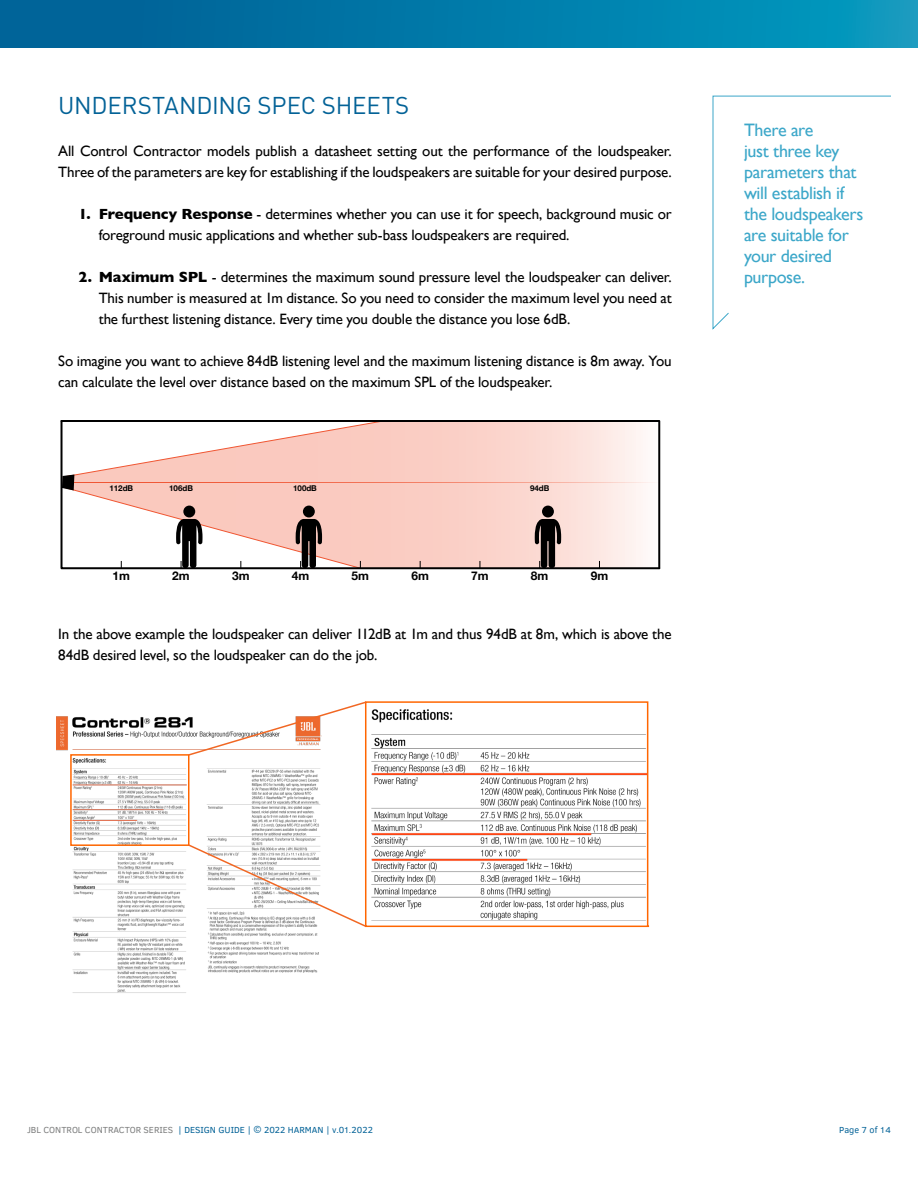
<style>
.page{position:relative;width:918px;height:1188px;background:#fff}
.page>*{position:absolute;margin:0;border:0;box-sizing:border-box;transform-origin:0 0}
.t1{font:24px "DIN Regular";letter-spacing:-.005em;color:#036297}
.t2{font:18px/21px "Gill Sans";letter-spacing:-.02em;color:#3ca7c9}
.t3{font:15px/21px "Gill Sans";letter-spacing:-.01em;color:#000}
.t4{font:700 12px "Helvetica Neue";color:#000}
.t5{font:9px "Clear Sans";color:#036297}
.t6{font:700 7.95px "Helvetica Neue";color:#000}
.s1{font-weight:700}
.s2{color:#7d7e7e}
</style>
<div class="page">
<svg style="left:0;top:0;width:918px;height:48px;background:#017ba9"></svg>
<svg style="left:713px;top:96px;width:178px;height:233px"></svg>
<img style="left:57px;top:716px;width:262px;height:277px">
<svg style="left:60px;top:420px;width:601px;height:150px"></svg>
<svg style="left:368px;top:701px;width:282px;height:227px"></svg>
<svg style="left:69px;top:701px;width:299px;height:227px"></svg>
<h1 class="t1" style="left:58px;top:91px;width:353px">UNDERSTANDING SPEC SHEETS</h1>
<p class="t3" style="left:58px;top:141px;width:615px">All Control Contractor models publish a datasheet setting out the performance of the loudspeaker.<br>Three of the parameters are key for establishing if the loudspeakers are suitable for your desired purpose.</p>
<p class="t3" style="left:99px;top:204px;width:575px;text-indent:-20px"><span class="s1">1. Frequency Response</span> - determines whether you can use it for speech, background music or foreground music applications and whether sub-bass loudspeakers are required.</p>
<p class="t3" style="left:99px;top:267px;width:575px;text-align:justify;text-indent:-20px"><span class="s1">2. Maximum SPL</span> - determines the maximum sound pressure level the loudspeaker can deliver.<br>This number is measured at 1m distance. So you need to consider the maximum level you need at the furthest listening distance. Every time you double the distance you lose 6dB.</p>
<p class="t3" style="left:58px;top:351px;width:615px">So imagine you want to achieve 84dB listening level and the maximum listening distance is 8m away. You can calculate the level over distance based on the maximum SPL of the loudspeaker.</p>
<p class="t6" style="left:109px;top:482px;width:25px">112dB</p>
<p class="t6" style="left:169px;top:482px;width:25px">106dB</p>
<p class="t6" style="left:293px;top:482px;width:25px">100dB</p>
<p class="t6" style="left:530px;top:482px;width:21px">94dB</p>
<p class="t4" style="left:113px;top:567px;width:19px">1m</p>
<p class="t4" style="left:172px;top:567px;width:19px">2m</p>
<p class="t4" style="left:232px;top:567px;width:19px">3m</p>
<p class="t4" style="left:292px;top:567px;width:19px">4m</p>
<p class="t4" style="left:352px;top:567px;width:19px">5m</p>
<p class="t4" style="left:411px;top:567px;width:19px">6m</p>
<p class="t4" style="left:471px;top:567px;width:19px">7m</p>
<p class="t4" style="left:531px;top:567px;width:19px">8m</p>
<p class="t4" style="left:591px;top:567px;width:19px">9m</p>
<p class="t3" style="left:58px;top:624px;width:615px">In the above example the loudspeaker can deliver 112dB at 1m and thus 94dB at 8m, which is above the<br>84dB desired level, so the loudspeaker can do the job.</p>
<p class="t2" style="left:744px;top:119px;width:121px">There are<br>just three key parameters that will establish if the loudspeakers are suitable for your desired purpose.</p>
<p class="t5" style="left:27px;top:1124px;width:348px"><span class="s2">JBL CONTROL CONTRACTOR SERIES</span> | DESIGN GUIDE | © 2022 HARMAN | v.01.2022</p>
<p class="t5" style="left:839px;top:1124px;width:53px">Page 7 of 14</p>
</div>
